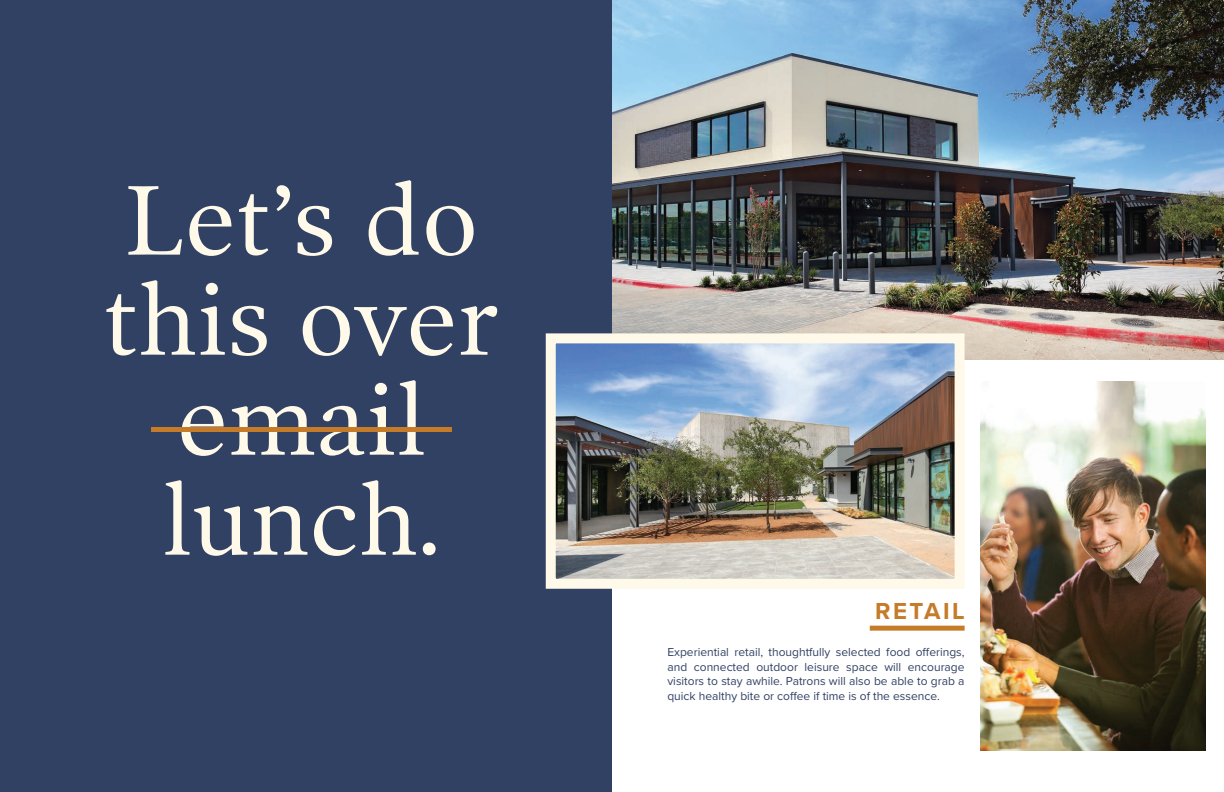
<style>
.page{position:relative;width:1224px;height:792px;background:#fff}
.page>*{position:absolute;margin:0;border:0;box-sizing:border-box;transform-origin:0 0}
.t1{font:100px/100px "Poynter Text Roman One";color:#fef9e9;text-align:center}
.t2{font:700 24px "Proxima Nova";letter-spacing:.1em;color:#c57b28}
.t3{font:12px/14.4px "Proxima Nova";color:#314163;text-align:justify}
</style>
<div class="page">
<div style="left:0;top:0;width:612px;height:792px;background:#314163"></div>
<div style="left:151px;top:427px;width:301px;height:5px;background:#c57b28"></div>
<img style="left:612px;top:0;width:612px;height:360px">
<img style="left:557px;top:344px;width:397px;height:234px">
<div style="left:546px;top:333px;width:419px;height:256px;border:10px solid #fef9e9"></div>
<div style="left:870px;top:626px;width:95px;height:5px;background:#c57b28"></div>
<img style="left:981px;top:382px;width:225px;height:369px">
<h1 class="t1" style="left:103px;top:168px;width:398px">Let’s do this over email lunch.</h1>
<h2 class="t2" style="left:875px;top:593px;width:91px">RETAIL</h2>
<p class="t3" style="left:667px;top:645px;width:299px">Experiential retail, thoughtfully selected food offerings, and connected outdoor leisure space will encourage visitors to stay awhile. Patrons will also be able to grab a quick healthy bite or coffee if time is of the essence.</p>
</div>
